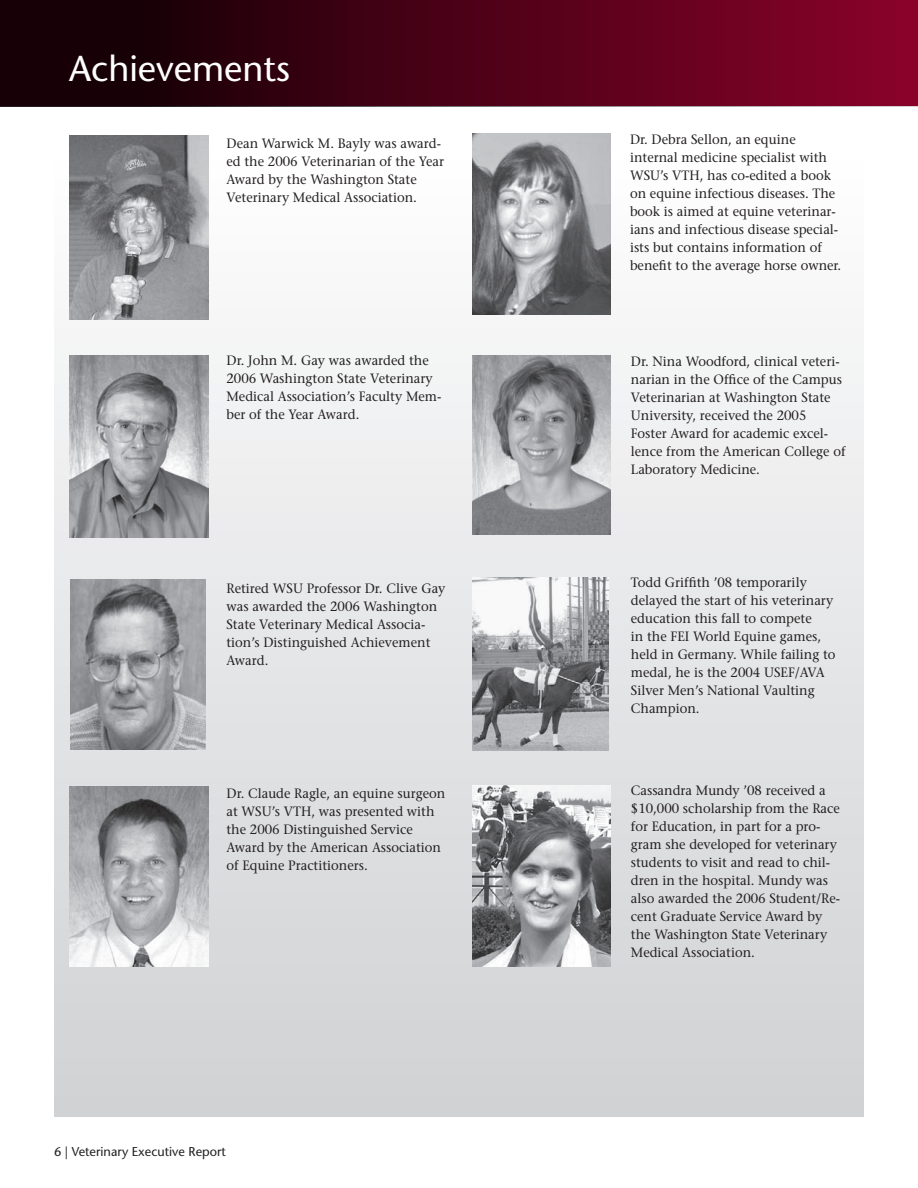
<style>
.page{position:relative;width:918px;height:1188px;background:#fff}
.page>*{position:absolute;margin:0;border:0;box-sizing:border-box;transform-origin:0 0}
.t1{font:36px "Stone Sans";color:#fff}
.t2{font:13.5px/18px "Stone Serif";color:#231f20;scale:.96 1}
.t3{font:12.75px "Stone Sans";color:#231f20}
</style>
<div class="page">
<div style="left:54px;top:134px;width:810px;height:982px;background:linear-gradient(to bottom,#fefefe,#d0d1d3)"></div>
<div style="left:0;top:0;width:918px;height:106px;background:linear-gradient(to right,#0b0003,#8a022a)"></div>
<img style="left:69px;top:135px;width:139px;height:185px">
<img style="left:69px;top:356px;width:139px;height:182px">
<img style="left:69px;top:786px;width:139px;height:180px">
<img style="left:472px;top:134px;width:138px;height:181px">
<img style="left:472px;top:356px;width:138px;height:179px">
<img style="left:472px;top:577px;width:137px;height:174px">
<img style="left:472px;top:785px;width:138px;height:181px">
<img style="left:71px;top:579px;width:135px;height:170px">
<h1 class="t1" style="left:69px;top:47px;width:223px">Achievements</h1>
<p class="t2" style="left:226px;top:134px;width:228px">Dean Warwick M. Bayly was award&shy;ed the 2006 Veterinarian of the Year<br>Award by the Washington State<br>Veterinary Medical Association.</p>
<p class="t2" style="left:226px;top:351px;width:225px">Dr. John M. Gay was awarded the<br>2006 Washington State Veterinary<br>Medical Association’s Faculty Mem&shy;ber of the Year Award.</p>
<p class="t2" style="left:226px;top:579px;width:230px">Retired WSU Professor Dr. Clive Gay was awarded the 2006 Washington<br>State Veterinary Medical Associa&shy;tion’s Distinguished Achievement<br>Award.</p>
<p class="t2" style="left:226px;top:784px;width:229px">Dr. Claude Ragle, an equine surgeon at WSU’s VTH, was presented with the 2006 Distinguished Service<br>Award by the American Association of Equine Practitioners.</p>
<p class="t3" style="left:65px;top:1144px;width:162px">| Veterinary Executive Report</p>
<p class="t2" style="left:630px;top:130px;width:222px">Dr. Debra Sellon, an equine internal medicine specialist with WSU’s VTH, has co-edited a book on equine infectious diseases. The book is aimed at equine veterinar&shy;ians and infectious disease special&shy;ists but contains information of benefit to the average horse owner.</p>
<p class="t2" style="left:631px;top:352px;width:225px">Dr. Nina Woodford, clinical veteri&shy;narian in the Office of the Campus<br>Veterinarian at Washington State<br>University, received the 2005<br>Foster Award for academic excel&shy;lence from the American College of<br>Laboratory Medicine.</p>
<p class="t2" style="left:631px;top:574px;width:215px">Todd Griffith ’08 temporarily delayed the start of his veterinary education this fall to compete<br>in the FEI World Equine games, held in Germany. While failing to medal, he is the 2004 USEF/AVA<br>Silver Men’s National Vaulting<br>Champion.</p>
<p class="t2" style="left:631px;top:781px;width:219px">Cassandra Mundy ’08 received a $10,000 scholarship from the Race for Education, in part for a pro&shy;gram she developed for veterinary students to visit and read to chil&shy;dren in the hospital. Mundy was also awarded the 2006 Student/Re&shy;cent Graduate Service Award by the Washington State Veterinary<br>Medical Association.</p>
</div>
